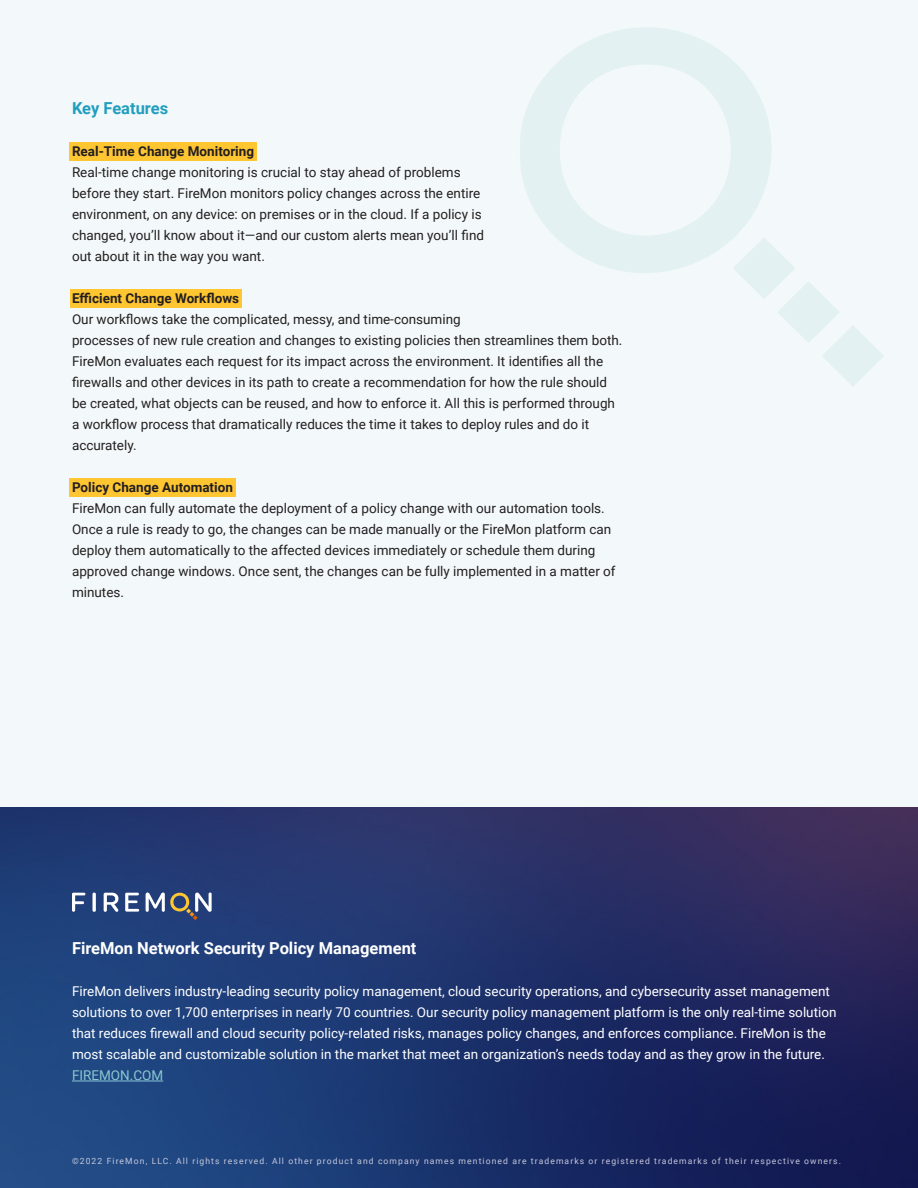
<style>
.page{position:relative;width:918px;height:1188px;background:#fff}
.page>*{position:absolute;margin:0;border:0;box-sizing:border-box;transform-origin:0 0}
.t1{font:700 16.5px "Roboto";color:#fff}
.t2{font:700 16.5px "Roboto";color:#219ebf}
.t3{font:13.5px/21px "Roboto";color:#231f20}
.t4{font:13.5px/21px "Roboto";color:#fff}
.t5{font:700 13.5px "Roboto";color:#231f20}
.t6{font:13.5px "Roboto";color:#89c7d1}
.t7{font:8.55px "Roboto";letter-spacing:.13em;color:#c5c7db}
</style>
<div class="page">
<div style="left:0;top:0;width:918px;height:807px;background:#f3f9fa"></div>
<svg style="left:520px;top:27px;width:251px;height:246px"></svg>
<svg style="left:733px;top:237px;width:151px;height:149px"></svg>
<div style="left:69px;top:142px;width:188px;height:18px;background:#ffc632"></div>
<div style="left:71px;top:289px;width:171px;height:18px;background:#ffc632"></div>
<div style="left:69px;top:478px;width:167px;height:18px;background:#ffc632"></div>
<img style="left:0;top:807px;width:918px;height:381px">
<hr style="left:72px;top:1081px;width:91px;height:1px;background:#89c7d1">
<svg style="left:72px;top:893px;width:14px;height:19px"></svg>
<svg style="left:104px;top:893px;width:15px;height:19px"></svg>
<svg style="left:125px;top:893px;width:14px;height:19px"></svg>
<svg style="left:92px;top:893px;width:4px;height:19px"></svg>
<svg style="left:146px;top:892px;width:66px;height:28px;background:#616e8a"></svg>
<p class="t2" style="left:72px;top:102px;width:98px">Key Features</p>
<p class="t5" style="left:72px;top:146px;width:184px">Real-Time Change Monitoring</p>
<p class="t3" style="left:72px;top:161px;width:414px">Real-time change monitoring is crucial to stay ahead of problems before they start. FireMon monitors policy changes across the entire environment, on any device: on premises or in the cloud. If a policy is changed, you’ll know about it—and our custom alerts mean you’ll find out about it in the way you want.</p>
<p class="t5" style="left:72px;top:289px;width:169px">Efficient Change Workflows</p>
<p class="t3" style="left:72px;top:308px;width:552px">Our workflows take the complicated, messy, and time-consuming<br>processes of new rule creation and changes to existing policies then streamlines them both.<br>FireMon evaluates each request for its impact across the environment. It identifies all the firewalls and other devices in its path to create a recommendation for how the rule should be created, what objects can be reused, and how to enforce it. All this is performed through a workflow process that dramatically reduces the time it takes to deploy rules and do it accurately.</p>
<p class="t5" style="left:72px;top:482px;width:162px">Policy Change Automation</p>
<p class="t3" style="left:72px;top:497px;width:545px">FireMon can fully automate the deployment of a policy change with our automation tools.<br>Once a rule is ready to go, the changes can be made manually or the FireMon platform can deploy them automatically to the affected devices immediately or schedule them during approved change windows. Once sent, the changes can be fully implemented in a matter of minutes.</p>
<p class="t1" style="left:72px;top:942px;width:346px">FireMon Network Security Policy Management</p>
<p class="t4" style="left:72px;top:980px;width:766px">FireMon delivers industry-leading security policy management, cloud security operations, and cybersecurity asset management solutions to over 1,700 enterprises in nearly 70 countries. Our security policy management platform is the only real-time solution that reduces firewall and cloud security policy-related risks, manages policy changes, and enforces compliance. FireMon is the most scalable and customizable solution in the market that meet an organization’s needs today and as they grow in the future.</p>
<p class="t6" style="left:72px;top:1066px;width:93px">FIREMON.COM</p>
<p class="t7" style="left:72px;top:1155px;width:771px">©2022 FireMon, LLC. All rights reserved. All other product and company names mentioned are trademarks or registered trademarks of their respective owners.</p>
</div>
